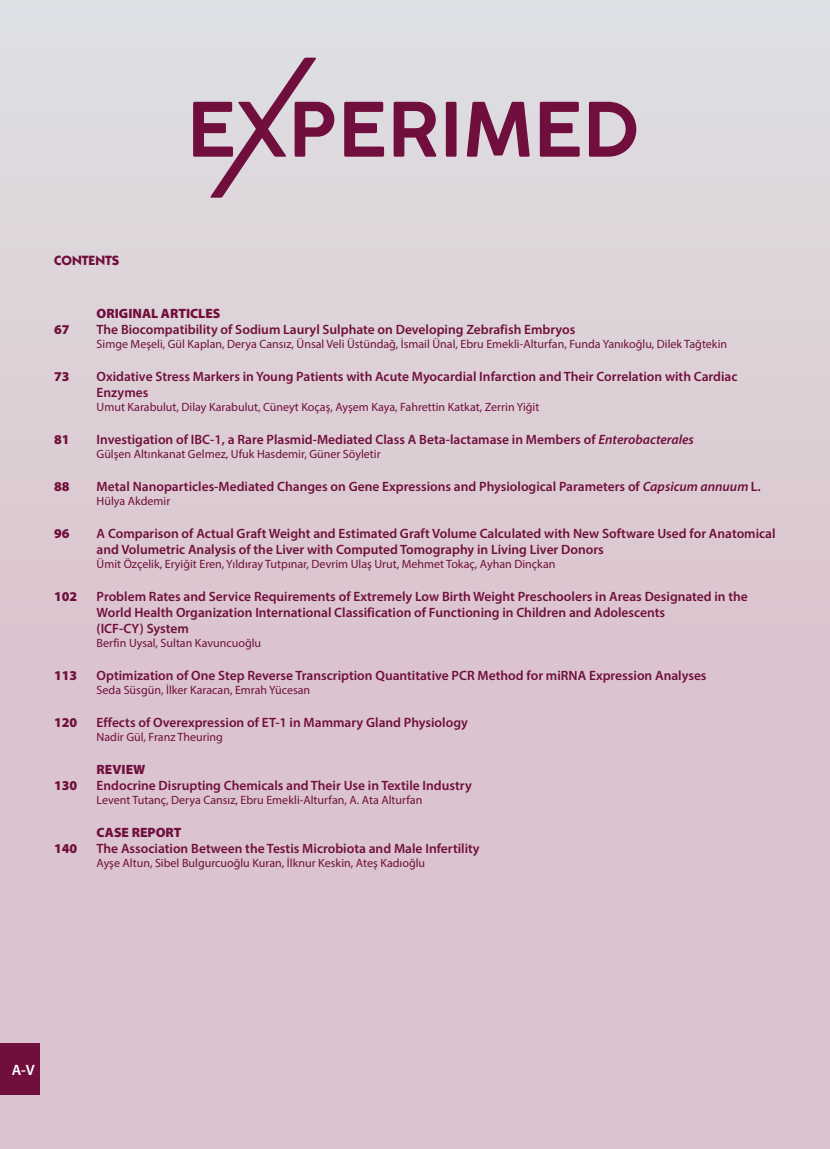
<style>
.page{position:relative;width:830px;height:1149px;background:#fff}
.page>*{position:absolute;margin:0;border:0;box-sizing:border-box;transform-origin:0 0}
.t1{font:600 15px "Myriad Pro";color:#fff}
.t2{font:600 13.5px/16.2px "Myriad Pro";color:#700f3d}
.t3{font:900 13.5px "Myriad Pro";color:#700f3d}
.t4{font:700 13.5px "ITC Kabel Std";color:#700f3d}
.t5{font:12px "Myriad Pro";color:#700f3d}
.s1{font-style:italic}
</style>
<div class="page">
<div style="left:0;top:0;width:829px;height:1148px;background:linear-gradient(to bottom,#dedcdf,#dabcca)"></div>
<svg style="left:193px;top:58px;width:443px;height:140px;background:#c6afbc"></svg>
<div style="left:0;top:1042px;width:39px;height:52px;background:#700f3d"></div>
<p class="t4" style="left:54px;top:252px;width:67px">CONTENTS</p>
<p class="t3" style="left:97px;top:304px;width:125px">ORIGINAL ARTICLES</p>
<p class="t3" style="left:54px;top:320px;width:17px">67</p>
<p class="t2" style="left:97px;top:321px;width:480px">The Biocompatibility of Sodium Lauryl Sulphate on Developing Zebrafish Embryos</p>
<p class="t5" style="left:97px;top:337px;width:631px">Simge Meşeli, Gül Kaplan, Derya Cansız, Ünsal Veli Üstündağ, İsmail Ünal, Ebru Emekli-Alturfan, Funda Yanıkoğlu, Dilek Tağtekin</p>
<p class="t3" style="left:54px;top:367px;width:17px">73</p>
<p class="t2" style="left:97px;top:368px;width:642px">Oxidative Stress Markers in Young Patients with Acute Myocardial Infarction and Their Correlation with Cardiac<br>Enzymes</p>
<p class="t5" style="left:97px;top:400px;width:444px">Umut Karabulut, Dilay Karabulut, Cüneyt Koçaş, Ayşem Kaya, Fahrettin Katkat, Zerrin Yiğit</p>
<p class="t3" style="left:54px;top:430px;width:17px">81</p>
<p class="t2" style="left:97px;top:431px;width:598px">Investigation of IBC-1, a Rare Plasmid-Mediated Class A Beta-lactamase in Members of <span class="s1">Enterobacterales</span></p>
<p class="t5" style="left:97px;top:447px;width:285px">Gülşen Altınkanat Gelmez, Ufuk Hasdemir, Güner Söyletir</p>
<p class="t3" style="left:54px;top:477px;width:17px">88</p>
<p class="t2" style="left:97px;top:477px;width:665px">Metal Nanoparticles-Mediated Changes on Gene Expressions and Physiological Parameters of <span class="s1">Capsicum annuum</span> L.</p>
<p class="t5" style="left:97px;top:493px;width:75px">Hülya Akdemir</p>
<p class="t3" style="left:54px;top:524px;width:17px">96</p>
<p class="t2" style="left:97px;top:524px;width:680px">A Comparison of Actual Graft Weight and Estimated Graft Volume Calculated with New Software Used for Anatomical and Volumetric Analysis of the Liver with Computed Tomography in Living Liver Donors</p>
<p class="t5" style="left:97px;top:556px;width:460px">Ümit Özçelik, Eryiğit Eren, Yıldıray Tutpınar, Devrim Ulaş Urut, Mehmet Tokaç, Ayhan Dinçkan</p>
<p class="t3" style="left:54px;top:587px;width:25px">102</p>
<p class="t2" style="left:97px;top:587px;width:652px">Problem Rates and Service Requirements of Extremely Low Birth Weight Preschoolers in Areas Designated in the<br>World Health Organization International Classification of Functioning in Children and Adolescents<br>(ICF-CY) System</p>
<p class="t5" style="left:97px;top:636px;width:166px">Berfin Uysal, Sultan Kavuncuoğlu</p>
<p class="t3" style="left:54px;top:666px;width:25px">113</p>
<p class="t2" style="left:97px;top:666px;width:611px">Optimization of One Step Reverse Transcription Quantitative PCR Method for miRNA Expression Analyses</p>
<p class="t5" style="left:97px;top:682px;width:215px">Seda Süsgün, İlker Karacan, Emrah Yücesan</p>
<p class="t3" style="left:54px;top:713px;width:25px">120</p>
<p class="t2" style="left:97px;top:713px;width:372px">Effects of Overexpression of ET-1 in Mammary Gland Physiology</p>
<p class="t5" style="left:97px;top:729px;width:128px">Nadir Gül, Franz Theuring</p>
<p class="t3" style="left:97px;top:759px;width:50px">REVIEW</p>
<p class="t3" style="left:54px;top:776px;width:25px">130</p>
<p class="t2" style="left:97px;top:776px;width:376px">Endocrine Disrupting Chemicals and Their Use in Textile Industry</p>
<p class="t5" style="left:97px;top:792px;width:327px">Levent Tutanç, Derya Cansız, Ebru Emekli-Alturfan, A. Ata Alturfan</p>
<p class="t3" style="left:97px;top:822px;width:86px">CASE REPORT</p>
<p class="t3" style="left:54px;top:839px;width:25px">140</p>
<p class="t2" style="left:97px;top:839px;width:384px">The Association Between the Testis Microbiota and Male Infertility</p>
<p class="t5" style="left:97px;top:855px;width:330px">Ayşe Altun, Sibel Bulgurcuoğlu Kuran, İlknur Keskin, Ateş Kadıoğlu</p>
<p class="t1" style="left:12px;top:1059px;width:24px">A-V</p>
</div>
